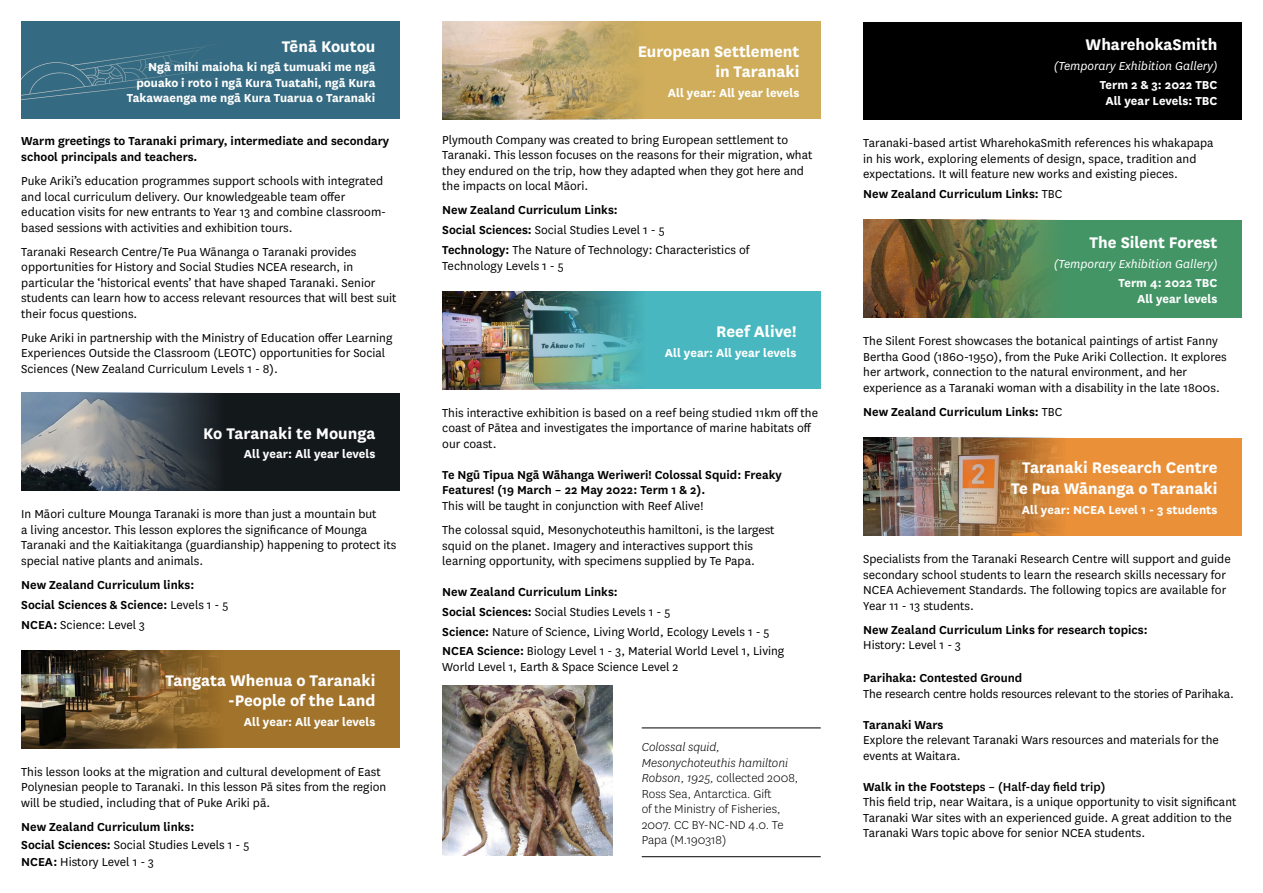
<style>
.page{position:relative;width:1263px;height:893px;background:#fff}
.page>*{position:absolute;margin:0;border:0;box-sizing:border-box;transform-origin:0 0}
.t1{font:700 18px/20.7px "National";color:#fff;text-align:right}
.t2{font:13.5px/15.5px "National";color:#000}
.t3{font:600 13.5px/15.6px "National";color:#000}
.t4{font:700 13.5px/15.6px "National";color:#fff;text-align:right}
.t5{font:300 13.5px/15.5px "National";color:#000}
.t6{font:italic 13.5px "National";color:#fff}
.s1{font-weight:400}
.s2{font-weight:600}
.s3{font-style:italic}
.s4{font-weight:500}
</style>
<div class="page">
<div style="left:21px;top:21px;width:379px;height:98px;background:#356b82"></div>
<svg style="left:21px;top:46px;width:185px;height:54px"></svg>
<div style="left:21px;top:393px;width:379px;height:98px;background:#13181b"></div>
<img style="left:21px;top:393px;width:195px;height:98px">
<div style="left:21px;top:650px;width:379px;height:98px;background:#a2732a"></div>
<img style="left:21px;top:650px;width:194px;height:98px">
<div style="left:442px;top:21px;width:379px;height:98px;background:#cfad5a"></div>
<img style="left:442px;top:21px;width:196px;height:98px">
<div style="left:442px;top:291px;width:379px;height:98px;background:#48b7bf"></div>
<img style="left:442px;top:291px;width:196px;height:98px">
<img style="left:442px;top:686px;width:170px;height:170px">
<div style="left:863px;top:22px;width:379px;height:97px;background:#000"></div>
<div style="left:863px;top:220px;width:379px;height:98px;background:#439566"></div>
<img style="left:863px;top:220px;width:192px;height:98px">
<div style="left:863px;top:438px;width:379px;height:98px;background:#ea9038"></div>
<img style="left:863px;top:438px;width:197px;height:98px">
<hr style="left:642px;top:727px;width:179px;height:1px;background:#000">
<hr style="left:642px;top:856px;width:179px;height:1px;background:#000">
<h1 class="t1" style="left:282px;top:34px;width:95px">Tēnā Koutou</h1>
<p class="t4" style="left:127px;top:58px;width:250px">Ngā mihi maioha ki ngā tumuaki me ngā pouako i roto i ngā Kura Tuatahi, ngā Kura<br>Takawaenga me ngā Kura Tuarua o Taranaki</p>
<p class="t3" style="left:21px;top:133px;width:369px">Warm greetings to Taranaki primary, intermediate and secondary school principals and teachers.</p>
<p class="t2" style="left:21px;top:173px;width:366px">Puke Ariki’s education programmes support schools with integrated and local curriculum delivery. Our knowledgeable team offer education visits for new entrants to Year 13 and combine classroom&shy;based sessions with activities and exhibition tours.</p>
<p class="t2" style="left:21px;top:243px;width:377px">Taranaki Research Centre/Te Pua Wānanga o Taranaki provides opportunities for History and Social Studies NCEA research, in particular the ‘historical events’ that have shaped Taranaki. Senior students can learn how to access relevant resources that will best suit their focus questions.</p>
<p class="t2" style="left:21px;top:329px;width:373px">Puke Ariki in partnership with the Ministry of Education offer Learning<br>Experiences Outside the Classroom (LEOTC) opportunities for Social<br>Sciences (New Zealand Curriculum Levels 1 - 8).</p>
<h1 class="t1" style="left:203px;top:421px;width:174px">Ko Taranaki te Mounga</h1>
<p class="t4" style="left:244px;top:445px;width:133px">All year: All year levels</p>
<p class="t2" style="left:21px;top:506px;width:376px">In Māori culture Mounga Taranaki is more than just a mountain but<br>a living ancestor. This lesson explores the significance of Mounga Taranaki and the Kaitiakitanga (guardianship) happening to protect its special native plants and animals.</p>
<p class="t3" style="left:21px;top:574px;width:209px;line-height:19.8px">New Zealand Curriculum links:<br>Social Sciences &amp; Science: <span class="s1">Levels 1 - 5<br></span>NCEA: <span class="s1">Science: Level 3</span></p>
<h1 class="t1" style="left:165px;top:669px;width:211px">Tangata Whenua o Taranaki -People of the Land</h1>
<p class="t4" style="left:244px;top:713px;width:133px">All year: All year levels</p>
<p class="t2" style="left:21px;top:763px;width:367px">This lesson looks at the migration and cultural development of East<br>Polynesian people to Taranaki. In this lesson Pā sites from the region will be studied, including that of Puke Ariki pā.</p>
<p class="t3" style="left:21px;top:817px;width:229px;line-height:17.7px">New Zealand Curriculum links:<br>Social Sciences: <span class="s1">Social Studies Levels 1 - 5<br></span>NCEA: <span class="s1">History Level 1 - 3</span></p>
<h1 class="t1" style="left:638px;top:40px;width:163px">European Settlement in Taranaki</h1>
<p class="t4" style="left:668px;top:84px;width:133px">All year: All year levels</p>
<p class="t2" style="left:442px;top:131px;width:372px">Plymouth Company was created to bring European settlement to Taranaki. This lesson focuses on the reasons for their migration, what they endured on the trip, how they adapted when they got here and the impacts on local Māori.</p>
<p class="t2" style="left:442px;top:200px;width:309px;line-height:19.8px"><span class="s2">New Zealand Curriculum Links:<br>Social Sciences:</span> Social Studies Level 1 - 5<br><span class="s2">Technology:</span> The Nature of Technology: Characteristics of</p>
<p class="t2" style="left:442px;top:257px;width:123px">Technology Levels 1 - 5</p>
<h1 class="t1" style="left:716px;top:320px;width:82px">Reef Alive!</h1>
<p class="t4" style="left:665px;top:344px;width:133px">All year: All year levels</p>
<p class="t2" style="left:442px;top:404px;width:377px">This interactive exhibition is based on a reef being studied 11km off the coast of Pātea and investigates the importance of marine habitats off our coast.</p>
<p class="t3" style="left:442px;top:466px;width:341px">Te Ngū Tipua Ngā Wāhanga Weriweri! Colossal Squid: Freaky<br>Features! (19 March – 22 May 2022: Term 1 &amp; 2).</p>
<p class="t2" style="left:442px;top:493px;width:334px;line-height:24px">This will be taught in conjunction with Reef Alive!<br>The colossal squid, Mesonychoteuthis hamiltoni, is the largest</p>
<p class="t2" style="left:442px;top:537px;width:314px">squid on the planet. Imagery and interactives support this learning opportunity, with specimens supplied by Te Papa.</p>
<p class="t2" style="left:442px;top:581px;width:344px;line-height:19.8px"><span class="s2">New Zealand Curriculum Links:<br>Social Sciences:</span> Social Studies Levels 1 - 5<br><span class="s2">Science:</span> Nature of Science, Living World, Ecology Levels 1 - 5<br><span class="s2">NCEA Science:</span> Biology Level 1 - 3, Material World Level 1, Living</p>
<p class="t2" style="left:442px;top:659px;width:238px">World Level 1, Earth &amp; Space Science Level 2</p>
<p class="t5" style="left:642px;top:739px;width:158px"><span class="s3">Colossal squid,<br>Mesonychoteuthis hamiltoni<br>Robson, 1925,</span> collected 2008,<br>Ross Sea, Antarctica. Gift<br>of the Ministry of Fisheries,<br>2007. CC BY-NC-ND 4.0. Te<br>Papa (M.190318)</p>
<h1 class="t1" style="left:1086px;top:33px;width:133px">WharehokaSmith</h1>
<p class="t6" style="left:1054px;top:57px;width:165px">(Temporary Exhibition Gallery)</p>
<p class="t4" style="left:1100px;top:76px;width:119px;text-align:center">Term 2 &amp; 3: 2022 TBC<br>All year Levels: TBC</p>
<p class="t2" style="left:863px;top:135px;width:352px">Taranaki-based artist WharehokaSmith references his whakapapa in his work, exploring elements of design, space, tradition and expectations. It will feature new works and existing pieces.</p>
<p class="t3" style="left:863px;top:185px;width:201px">New Zealand Curriculum Links: <span class="s1">TBC</span></p>
<h1 class="t1" style="left:1090px;top:231px;width:129px">The Silent Forest</h1>
<p class="t6" style="left:1054px;top:255px;width:165px">(Temporary Exhibition Gallery)</p>
<p class="t4" style="left:1118px;top:275px;width:100px">Term 4: 2022 TBC<br>All year levels</p>
<p class="t2" style="left:863px;top:333px;width:365px">The Silent Forest showcases the botanical paintings of artist Fanny Bertha Good (1860-1950), from the Puke Ariki Collection. It explores her artwork, connection to the natural environment, and her experience as a Taranaki woman with a disability in the late 1800s.</p>
<p class="t3" style="left:863px;top:403px;width:201px">New Zealand Curriculum Links: <span class="s1">TBC</span></p>
<h1 class="t1" style="left:1011px;top:456px;width:208px">Taranaki Research Centre<br>Te Pua Wānanga o Taranaki</h1>
<p class="t4" style="left:1022px;top:501px;width:197px">All year: NCEA Level 1 - 3 students</p>
<p class="t2" style="left:863px;top:551px;width:369px">Specialists from the Taranaki Research Centre will support and guide secondary school students to learn the research skills necessary for NCEA Achievement Standards. The following topics are available for Year 11 - 13 students.</p>
<p class="t3" style="left:863px;top:621px;width:286px">New Zealand Curriculum Links for research topics:</p>
<p class="t2" style="left:863px;top:637px;width:99px">History: Level 1 - 3</p>
<p class="t3" style="left:863px;top:669px;width:160px">Parihaka: Contested Ground</p>
<p class="t2" style="left:863px;top:685px;width:372px">The research centre holds resources relevant to the stories of Parihaka.</p>
<p class="t3" style="left:863px;top:716px;width:82px">Taranaki Wars</p>
<p class="t2" style="left:863px;top:732px;width:357px">Explore the relevant Taranaki Wars resources and materials for the events at Waitara.</p>
<p class="t2" style="left:863px;top:778px;width:375px"><span class="s2">Walk in the Footstep</span><span class="s4">s – (Half-day field trip)<br></span>This field trip, near Waitara, is a unique opportunity to visit significant Taranaki War sites with an experienced guide. A great addition to the Taranaki Wars topic above for senior NCEA students.</p>
</div>
